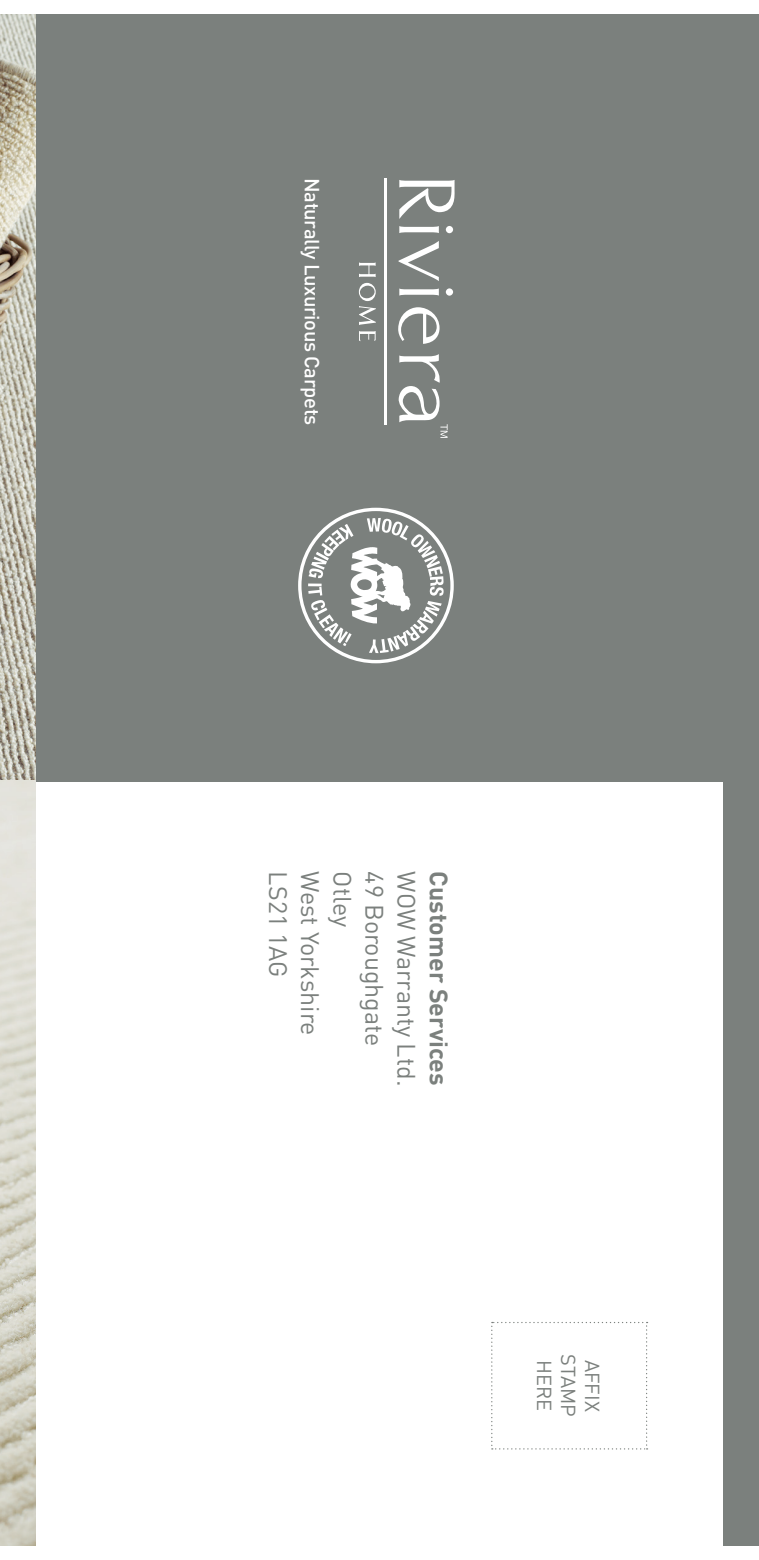
<style>
.page{position:relative;width:759px;height:1560px;background:#fff}
.page>*{position:absolute;margin:0;border:0;box-sizing:border-box;transform-origin:0 0}
.t1{font:25px "DIN";color:#7b807d}
.t2{font:700 25px "DIN";color:#7b807d}
.t3{font:500 20.25px "DIN";letter-spacing:-.02em;color:#fff}
.t4{font:20px "DIN";color:#7b807d}
</style>
<div class="page">
<div style="left:723px;top:14px;width:35px;height:1531px;background:#7b807d"></div>
<div style="left:14px;top:14px;width:709px;height:767px;background:#7b807d"></div>
<svg style="left:399px;top:180px;width:55px;height:39px"></svg>
<svg style="left:399px;top:226px;width:54px;height:7px"></svg>
<svg style="left:398px;top:241px;width:40px;height:40px"></svg>
<svg style="left:399px;top:288px;width:54px;height:8px"></svg>
<svg style="left:398px;top:307px;width:41px;height:37px"></svg>
<svg style="left:398px;top:354px;width:49px;height:84px"></svg>
<svg style="left:359px;top:262px;width:16px;height:15px"></svg>
<svg style="left:359px;top:283px;width:17px;height:42px"></svg>
<svg style="left:359px;top:331px;width:16px;height:10px"></svg>
<hr style="left:384px;top:179px;width:2px;height:246px;background:#fff">
<svg style="left:491px;top:1321px;width:156px;height:128px"></svg>
<img style="left:0;top:14px;width:35px;height:1531px">
<div style="left:298px;top:507px;width:155px;height:156px;border:7px solid #fff;border-radius:50%"></div>
<div style="left:301px;top:511px;width:149px;height:149px;background:#7b807d;border-radius:50%"></div>
<svg style="left:308px;top:518px;width:135px;height:135px"></svg>
<p class="t3" style="left:325px;top:178px;width:248px;rotate:90deg">Naturally Luxurious Carpets</p>
<p class="t1" style="left:294px;top:871px;width:107px;rotate:90deg">LS21 1AG</p>
<p class="t1" style="left:326px;top:871px;width:165px;rotate:90deg">West Yorkshire</p>
<p class="t1" style="left:358px;top:871px;width:57px;rotate:90deg">Otley</p>
<p class="t1" style="left:390px;top:871px;width:176px;rotate:90deg">49 Boroughgate</p>
<p class="t1" style="left:422px;top:871px;width:216px;rotate:90deg">WOW Warranty Ltd.</p>
<p class="t2" style="left:455px;top:871px;width:215px;rotate:90deg">Customer Services</p>
<p class="t4" style="left:556px;top:1359px;width:53px;rotate:90deg">HERE</p>
<p class="t4" style="left:580px;top:1354px;width:64px;rotate:90deg">STAMP</p>
<p class="t4" style="left:604px;top:1359px;width:54px;rotate:90deg">AFFIX</p>
</div>
